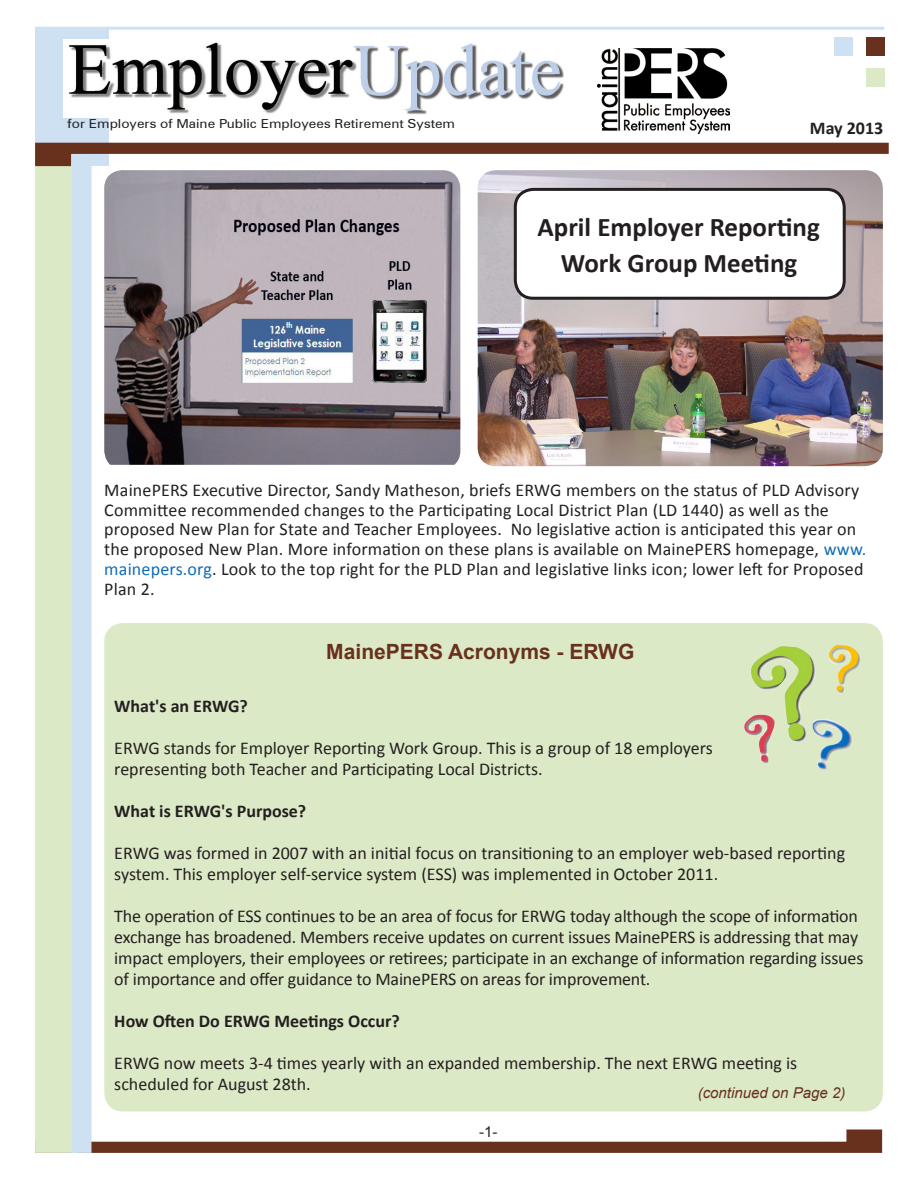
<style>
.page{position:relative;width:918px;height:1188px;background:#fff}
.page>*{position:absolute;margin:0;border:0;box-sizing:border-box;transform-origin:0 0}
.t1{font:700 27px "Calibri";color:#231f20}
.Headline{font:700 21px "Arial";color:#68311e}
.t2{font:18px/21px "Calibri";color:#231f20}
.Body_text{font:700 18px "Calibri";color:#231f20}
.Headline-2{font:italic 15px "Arial";color:#68311e}
.t3{font:15px "Arial";color:#231f20}
.Body_text-2{font:12.45px "Zurich BT";color:#231f20;scale:1.1 1}
.s1{color:#0f6cb6}
</style>
<div class="page">
<div style="left:35px;top:27px;width:74px;height:138px;background:#cee1f3"></div>
<svg style="left:91px;top:1129px;width:791px;height:24px"></svg>
<div style="left:35px;top:164px;width:43px;height:989px;background:#dce9c6"></div>
<svg style="left:35px;top:143px;width:854px;height:23px"></svg>
<div style="left:866px;top:37px;width:18px;height:18px;background:#68311e"></div>
<div style="left:866px;top:69px;width:18px;height:18px;background:#dce9c6"></div>
<div style="left:834px;top:37px;width:19px;height:18px;background:#cee1f3"></div>
<div style="left:72px;top:164px;width:19px;height:989px;background:#cee1f3"></div>
<img style="left:598px;top:48px;width:132px;height:86px">
<hr style="left:35px;top:27px;width:849px;height:3px;background:#cee1f3">
<img style="left:63px;top:40px;width:501px;height:77px">
<img style="left:104px;top:170px;width:356px;height:295px">
<img style="left:478px;top:170px;width:405px;height:296px">
<div style="left:105px;top:624px;width:777px;height:487px;background:#dce9c6;border-radius:18px"></div>
<div style="left:515px;top:189px;width:329px;height:109px;background:#fff;border-radius:18px"></div>
<div style="left:514px;top:188px;width:332px;height:112px;border:3px solid #231f20;border-radius:18px"></div>
<img style="left:744px;top:645px;width:116px;height:125px">
<p class="Body_text-2" style="left:68px;top:116px;width:354px">for Employers of Maine Public Employees Retirement System</p>
<p class="Body_text" style="left:810px;top:116px;width:75px">May 2013</p>
<p class="t1" style="left:538px;top:210px;width:284px">April Employer Reporting</p>
<p class="t1" style="left:561px;top:246px;width:238px">Work Group Meeting</p>
<p class="t2" style="left:104px;top:480px;width:764px;line-height:19.8px">MainePERS Executive Director, Sandy Matheson, briefs ERWG members on the status of PLD Advisory Committee recommended changes to the Participating Local District Plan (LD 1440) as well as the proposed New Plan for State and Teacher Employees. No legislative action is anticipated this year on the proposed New Plan. More information on these plans is available on MainePERS homepage, <span class="s1">www. mainepers.org</span>. Look to the top right for the PLD Plan and legislative links icon; lower left for Proposed Plan 2.</p>
<p class="Headline" style="left:326px;top:637px;width:310px">MainePERS Acronyms - ERWG</p>
<p class="Body_text" style="left:114px;top:695px;width:135px">What's an ERWG?</p>
<p class="t2" style="left:114px;top:738px;width:600px">ERWG stands for Employer Reporting Work Group. This is a group of 18 employers representing both Teacher and Participating Local Districts.</p>
<p class="Body_text" style="left:114px;top:800px;width:194px">What is ERWG's Purpose?</p>
<p class="t2" style="left:114px;top:843px;width:732px">ERWG was formed in 2007 with an initial focus on transitioning to an employer web-based reporting system. This employer self-service system (ESS) was implemented in October 2011.</p>
<p class="t2" style="left:114px;top:906px;width:751px">The operation of ESS continues to be an area of focus for ERWG today although the scope of information exchange has broadened. Members receive updates on current issues MainePERS is addressing that may impact employers, their employees or retirees; participate in an exchange of information regarding issues of importance and offer guidance to MainePERS on areas for improvement.</p>
<p class="Body_text" style="left:114px;top:1010px;width:287px">How Often Do ERWG Meetings Occur?</p>
<p class="t2" style="left:114px;top:1053px;width:685px">ERWG now meets 3-4 times yearly with an expanded membership. The next ERWG meeting is scheduled for August 28th.</p>
<p class="Headline-2" style="left:698px;top:1083px;width:149px">(continued on Page 2)</p>
<p class="t3" style="left:479px;top:1122px;width:20px">-1-</p>
</div>
